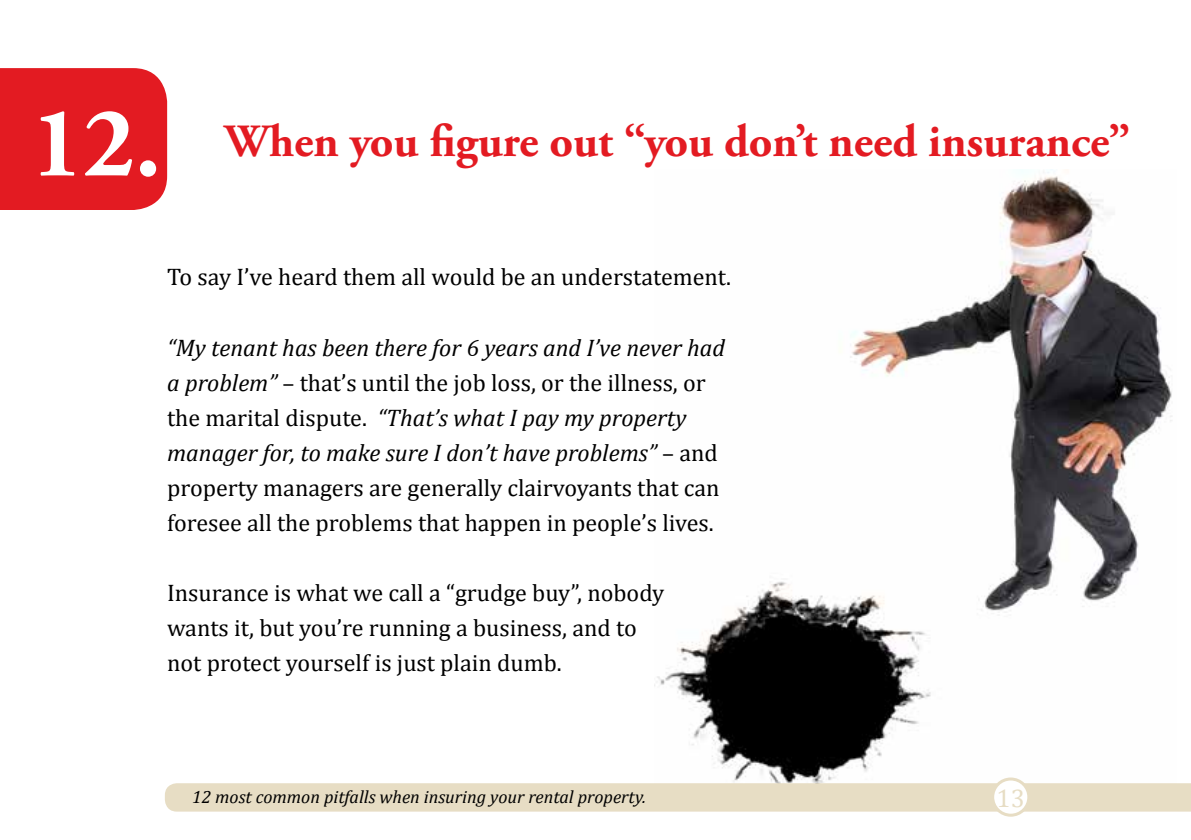
<style>
.page{position:relative;width:1191px;height:840px;background:#fff}
.page>*{position:absolute;margin:0;border:0;box-sizing:border-box;transform-origin:0 0}
.t1{font:700 100px "Adobe Garamond Pro";color:#fff}
.t2{font:700 46px "Adobe Garamond Pro";color:#e31b22}
.t3{font:25.6px "Cambria";color:#e7ddc4}
.t4{font:24px/35px "Cambria";color:#000}
.t5{font:italic 18px "Cambria";color:#000}
.s1{font-style:italic}
</style>
<div class="page">
<div style="left:0;top:68px;width:167px;height:142px;background:#e31b22"></div>
<img style="left:654px;top:169px;width:518px;height:613px">
<svg style="left:165px;top:782px;width:1026px;height:29px;background:#e7dec6"></svg>
<div style="left:992px;top:778px;width:36px;height:36px;background:#fff;border-radius:50%"></div>
<div style="left:991px;top:777px;width:39px;height:39px;border:3px solid #e7ddc4;border-radius:50%"></div>
<h1 class="t1" style="left:31px;top:85px;width:132px">12.</h1>
<h2 class="t2" style="left:225px;top:114px;width:906px">When you figure out “you don’t need insurance”</h2>
<p class="t4" style="left:167px;top:259px;width:565px">To say I’ve heard them all would be an understatement.</p>
<p class="t4" style="left:167px;top:329px;width:559px"><span class="s1">“My tenant has been there for 6 years and I’ve never had a problem”</span> – that’s until the job loss, or the illness, or the marital dispute. <span class="s1">“That’s what I pay my property manager for, to make sure I don’t have problems”</span> – and property managers are generally clairvoyants that can foresee all the problems that happen in people’s lives.</p>
<p class="t4" style="left:167px;top:574px;width:498px">Insurance is what we call a “grudge buy”, nobody wants it, but you’re running a business, and to not protect yourself is just plain dumb.</p>
<p class="t5" style="left:192px;top:783px;width:455px">12 most common pitfalls when insuring your rental property.</p>
<p class="t3" style="left:996px;top:782px;width:30px">13</p>
</div>
